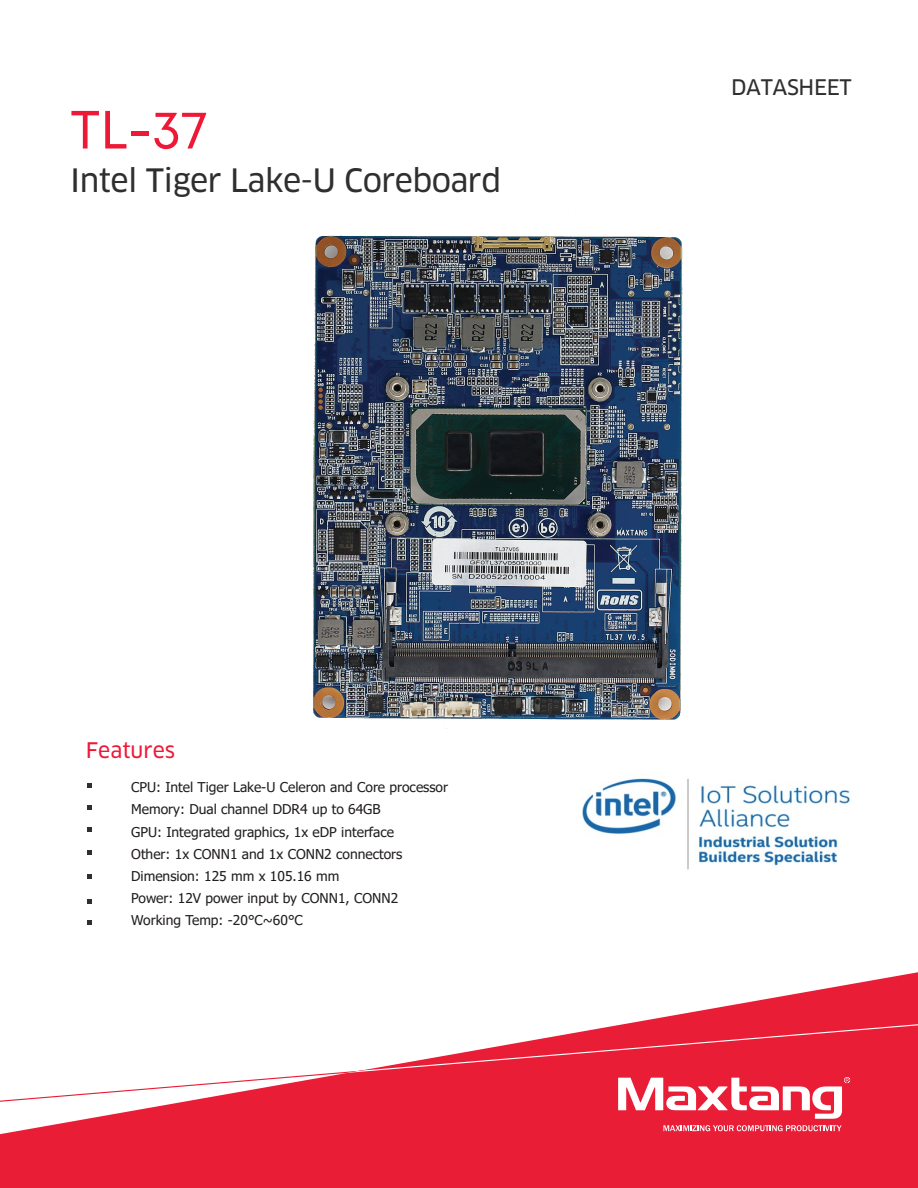
<style>
.page{position:relative;width:918px;height:1188px;background:#fff}
.page>*{position:absolute;margin:0;border:0;box-sizing:border-box;transform-origin:0 0}
.t1{font:53.7px "Mont";color:#ed1936}
.t2{font:31.5px "Clan Pro News";letter-spacing:-.02em;color:#2f2f2f}
.t3{font:21px "Clan Pro News";letter-spacing:-.02em;color:#2f2f2f}
.t4{font:21px "Clan Pro News";color:#ed1936}
.t5{font:13.5px/22.2px "Tahoma";color:#221e1f}
</style>
<div class="page">
<svg style="left:0;top:972px;width:918px;height:216px;fill:#ea1d37"></svg>
<svg style="left:0;top:1024px;width:340px;height:78px"></svg>
<svg style="left:340px;top:1024px;width:578px;height:95px"></svg>
<svg style="left:663px;top:1125px;width:179px;height:6px"></svg>
<svg style="left:87px;top:805px;width:5px;height:4px"></svg>
<svg style="left:87px;top:827px;width:5px;height:5px"></svg>
<svg style="left:87px;top:850px;width:5px;height:5px"></svg>
<svg style="left:87px;top:875px;width:5px;height:4px"></svg>
<svg style="left:87px;top:899px;width:5px;height:5px"></svg>
<svg style="left:87px;top:920px;width:5px;height:4px"></svg>
<svg style="left:87px;top:783px;width:5px;height:4px"></svg>
<img style="left:313px;top:235px;width:370px;height:494px">
<img style="left:582px;top:778px;width:269px;height:92px">
<h1 class="t1" style="left:70px;top:95px;width:139px">TL-37</h1>
<h2 class="t2" style="left:70px;top:162px;width:432px">Intel Tiger Lake-U Coreboard</h2>
<h3 class="t4" style="left:86px;top:738px;width:91px">Features</h3>
<p class="t5" style="left:131px;top:777px;width:318px">CPU: Intel Tiger Lake-U Celeron and Core processor Memory: Dual channel DDR4 up to 64GB<br>GPU: Integrated graphics, 1x eDP interface<br>Other: 1x CONN1 and 1x CONN2 connectors Dimension: 125 mm x 105.16 mm<br>Power: 12V power input by CONN1, CONN2<br>Working Temp: -20°C~60°C</p>
<h3 class="t3" style="left:731px;top:75px;width:122px">DATASHEET</h3>
</div>
